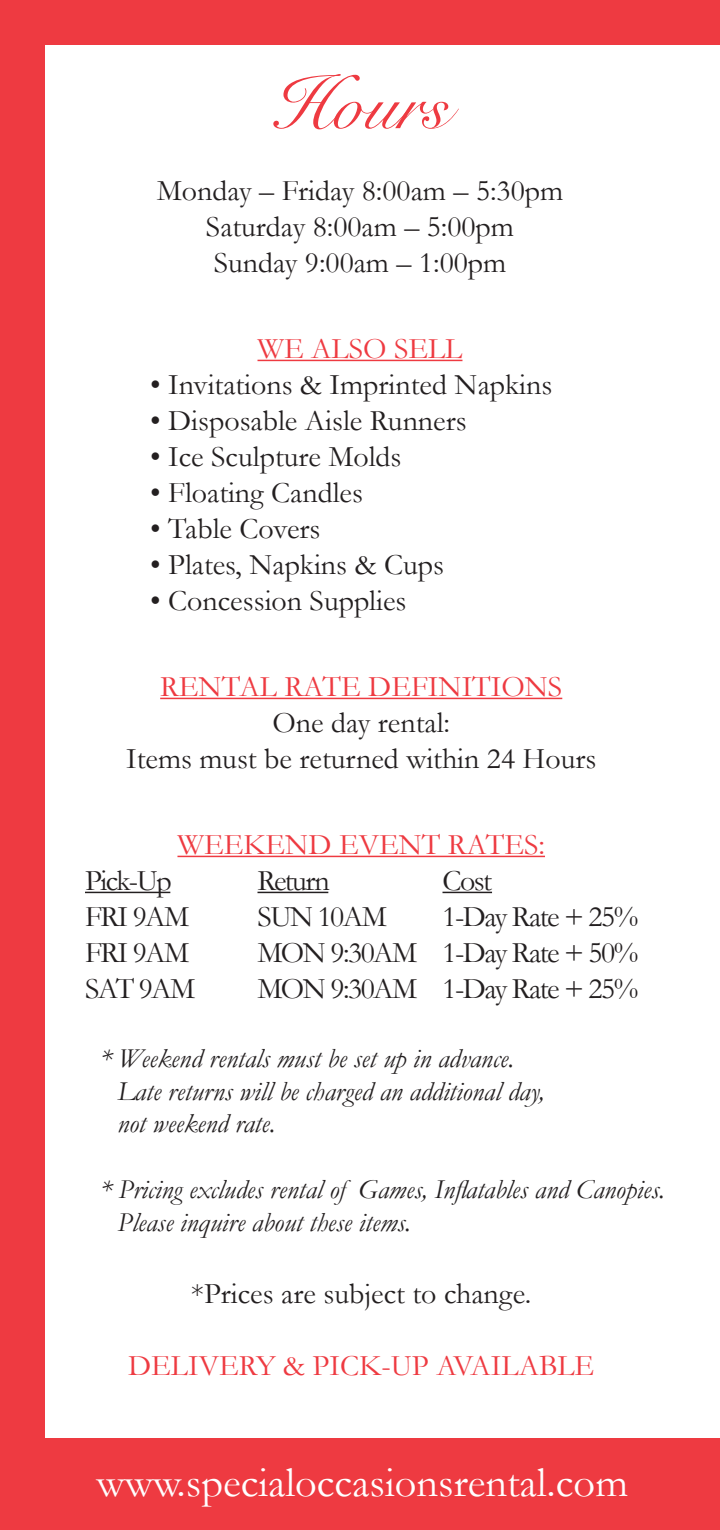
<style>
.page{position:relative;width:720px;height:1530px;background:#ee3a41}
.page>*{position:absolute;margin:0;border:0;box-sizing:border-box;transform-origin:0 0}
.t1{font:75px "Snell Roundhand Script";color:#ee3a41}
.t2{font:42.5px "Garamond";color:#fff}
.t3{font:30px "Garamond";color:#231f20}
.t4{font:30px "Garamond";color:#ee3a41}
.t5{font:30px "Garamond";letter-spacing:-.05em;color:#231f20}
.t6{font:italic 27.5px/32.5px "Garamond";color:#231f20}
</style>
<div class="page">
<div style="left:45px;top:45px;width:675px;height:1393px;background:#fff"></div>
<hr style="left:258px;top:360px;width:204px;height:1px;background:#ee3a41">
<hr style="left:160px;top:698px;width:402px;height:1px;background:#ee3a41">
<hr style="left:177px;top:856px;width:368px;height:1px;background:#ee3a41">
<hr style="left:85px;top:892px;width:85px;height:1px;background:#231f20">
<hr style="left:258px;top:892px;width:70px;height:1px;background:#231f20">
<hr style="left:442px;top:892px;width:50px;height:1px;background:#231f20">
<p class="t1" style="left:270px;top:61px;width:181px">Hours</p>
<p class="t3" style="left:157px;top:173px;width:408px">Monday – Friday 8:00am – 5:30pm</p>
<p class="t3" style="left:206px;top:209px;width:310px">Saturday 8:00am – 5:00pm</p>
<p class="t3" style="left:214px;top:245px;width:294px">Sunday 9:00am – 1:00pm</p>
<p class="t4" style="left:258px;top:331px;width:206px">WE ALSO SELL</p>
<p class="t3" style="left:150px;top:367px;width:404px">• Invitations &amp; Imprinted Napkins</p>
<p class="t3" style="left:150px;top:403px;width:318px">• Disposable Aisle Runners</p>
<p class="t3" style="left:150px;top:439px;width:253px">• Ice Sculpture Molds</p>
<p class="t3" style="left:150px;top:475px;width:215px">• Floating Candles</p>
<p class="t3" style="left:150px;top:511px;width:172px">• Table Covers</p>
<p class="t3" style="left:150px;top:547px;width:296px">• Plates, Napkins &amp; Cups</p>
<p class="t3" style="left:150px;top:583px;width:258px">• Concession Supplies</p>
<p class="t4" style="left:160px;top:669px;width:404px">RENTAL RATE DEFINITIONS</p>
<p class="t3" style="left:272px;top:705px;width:179px">One day rental:</p>
<p class="t3" style="left:126px;top:741px;width:472px">Items must be returned within 24 Hours</p>
<p class="t4" style="left:177px;top:827px;width:369px">WEEKEND EVENT RATES:</p>
<p class="t3" style="left:85px;top:863px;width:88px">Pick-Up</p>
<p class="t3" style="left:258px;top:863px;width:74px">Return</p>
<p class="t3" style="left:442px;top:863px;width:51px">Cost</p>
<p class="t3" style="left:85px;top:899px;width:106px">FRI 9AM</p>
<p class="t3" style="left:258px;top:899px;width:131px">SUN 10AM</p>
<p class="t5" style="left:443px;top:899px;width:197px">1-Day Rate + 25%</p>
<p class="t3" style="left:85px;top:935px;width:106px">FRI 9AM</p>
<p class="t5" style="left:258px;top:935px;width:382px">MON 9:30AM 1-Day Rate + 50%</p>
<p class="t3" style="left:85px;top:971px;width:112px">SAT 9AM</p>
<p class="t5" style="left:258px;top:971px;width:382px">MON 9:30AM 1-Day Rate + 25%</p>
<p class="t6" style="left:118px;top:1042px;width:429px;text-indent:-18px">* Weekend rentals must be set up in advance.<br>Late returns will be charged an additional day, not weekend rate.</p>
<p class="t6" style="left:118px;top:1173px;width:549px;text-indent:-18px">* Pricing excludes rental of Games, Inflatables and Canopies.<br>Please inquire about these items.</p>
<p class="t3" style="left:191px;top:1275px;width:342px">*Prices are subject to change.</p>
<p class="t4" style="left:128px;top:1347px;width:468px">DELIVERY &amp; PICK-UP AVAILABLE</p>
<p class="t2" style="left:96px;top:1457px;width:533px">www.specialoccasionsrental.com</p>
</div>
